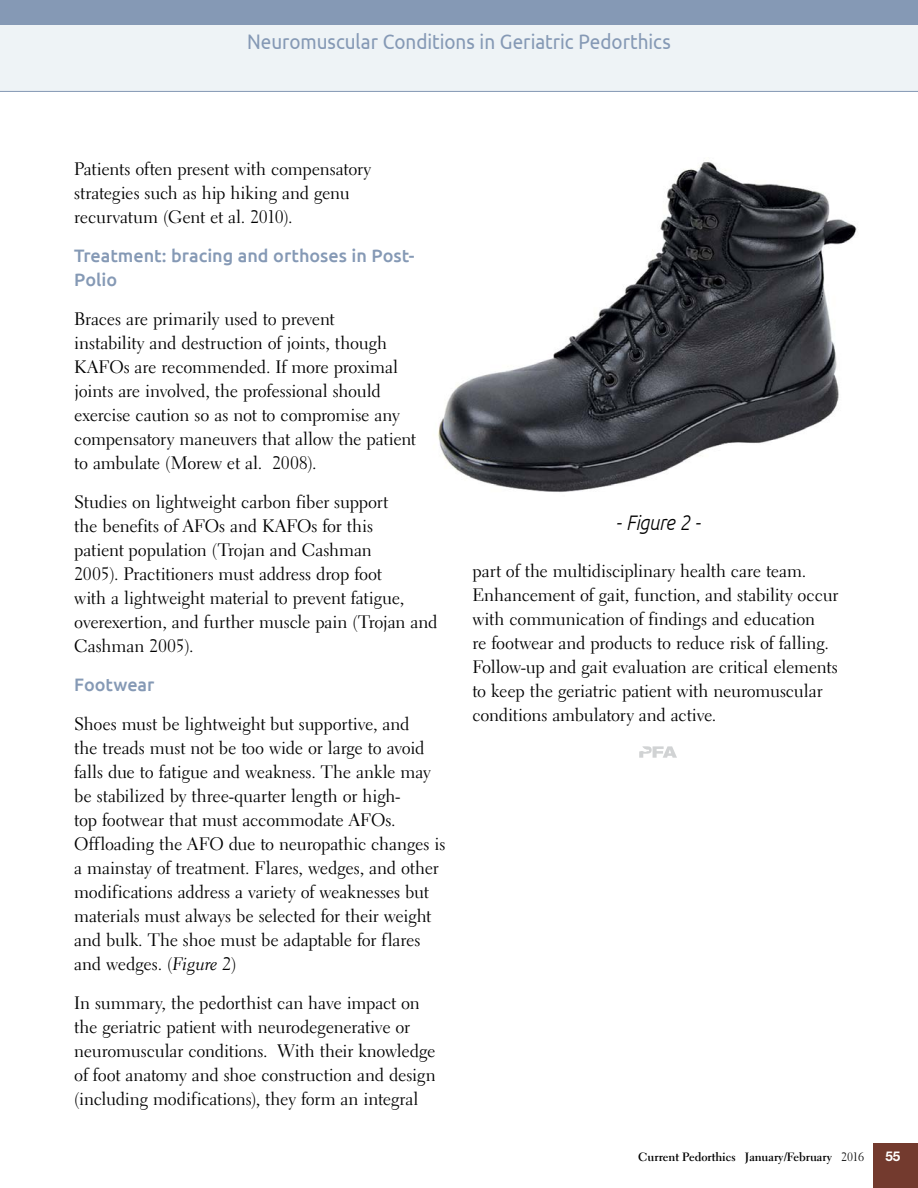
<style>
.page{position:relative;width:918px;height:1188px;background:#fff}
.page>*{position:absolute;margin:0;border:0;box-sizing:border-box;transform-origin:0 0}
.t1{font:21px "Ubuntu";color:#8599b5;scale:.9 1}
.t2{font:italic 300 21px "Ubuntu";letter-spacing:-.01em;color:#000;scale:.9 1}
.t3{font:18px/24px "Electra LT Std";letter-spacing:-.01em;color:#000}
.t4{font:500 18px/24px "Ubuntu";color:#8599b5}
.t5{font:700 13.5px "Helvetica Neue LT Std";color:#fff}
.t6{font:700 12px "Electra LT Std";color:#000}
.s1{font-family:"Electra LT Std Cursive"}
.s2{font-weight:400}
</style>
<div class="page">
<div style="left:873px;top:1143px;width:45px;height:45px;background:#733a2e"></div>
<div style="left:0;top:24px;width:918px;height:68px;background:#eef3f6"></div>
<div style="left:0;top:0;width:918px;height:24px;background:#8599b5"></div>
<svg style="left:639px;top:746px;width:38px;height:12px"></svg>
<img style="left:438px;top:162px;width:419px;height:330px">
<p class="t1" style="left:247px;top:29px;width:472px">Neuromuscular Conditions in Geriatric Pedorthics</p>
<p class="t3" style="left:74px;top:157px;width:299px">Patients often present with compensatory strategies such as hip hiking and genu recurvatum (Gent et al. 2010).</p>
<p class="t4" style="left:74px;top:243px;width:342px">Treatment: bracing and orthoses in Post-<br>Polio</p>
<p class="t3" style="left:74px;top:307px;width:343px">Braces are primarily used to prevent<br>instability and destruction of joints, though KAFOs are recommended. If more proximal joints are involved, the professional should exercise caution so as not to compromise any compensatory maneuvers that allow the patient to ambulate (Morew et al. 2008).</p>
<p class="t3" style="left:74px;top:490px;width:365px">Studies on lightweight carbon fiber support<br>the benefits of AFOs and KAFOs for this<br>patient population (Trojan and Cashman<br>2005). Practitioners must address drop foot<br>with a lightweight material to prevent fatigue, overexertion, and further muscle pain (Trojan and Cashman 2005).</p>
<p class="t4" style="left:74px;top:672px;width:82px">Footwear</p>
<p class="t3" style="left:74px;top:712px;width:373px">Shoes must be lightweight but supportive, and<br>the treads must not be too wide or large to avoid falls due to fatigue and weakness. The ankle may be stabilized by three-quarter length or high-<br>top footwear that must accommodate AFOs.<br>Offloading the AFO due to neuropathic changes is a mainstay of treatment. Flares, wedges, and other modifications address a variety of weaknesses but materials must always be selected for their weight and bulk. The shoe must be adaptable for flares and wedges. (<span class="s1">Figure 2</span>)</p>
<p class="t3" style="left:74px;top:991px;width:363px">In summary, the pedorthist can have impact on the geriatric patient with neurodegenerative or neuromuscular conditions. With their knowledge of foot anatomy and shoe construction and design (including modifications), they form an integral</p>
<p class="t2" style="left:616px;top:510px;width:95px">- Figure 2 -</p>
<p class="t3" style="left:472px;top:559px;width:368px">part of the multidisciplinary health care team.<br>Enhancement of gait, function, and stability occur with communication of findings and education<br>re footwear and products to reduce risk of falling.<br>Follow-up and gait evaluation are critical elements to keep the geriatric patient with neuromuscular conditions ambulatory and active.</p>
<p class="t6" style="left:638px;top:1149px;width:227px">Current Pedorthics January/February <span class="s2">2016</span></p>
<p class="t5" style="left:885px;top:1148px;width:17px">55</p>
</div>
